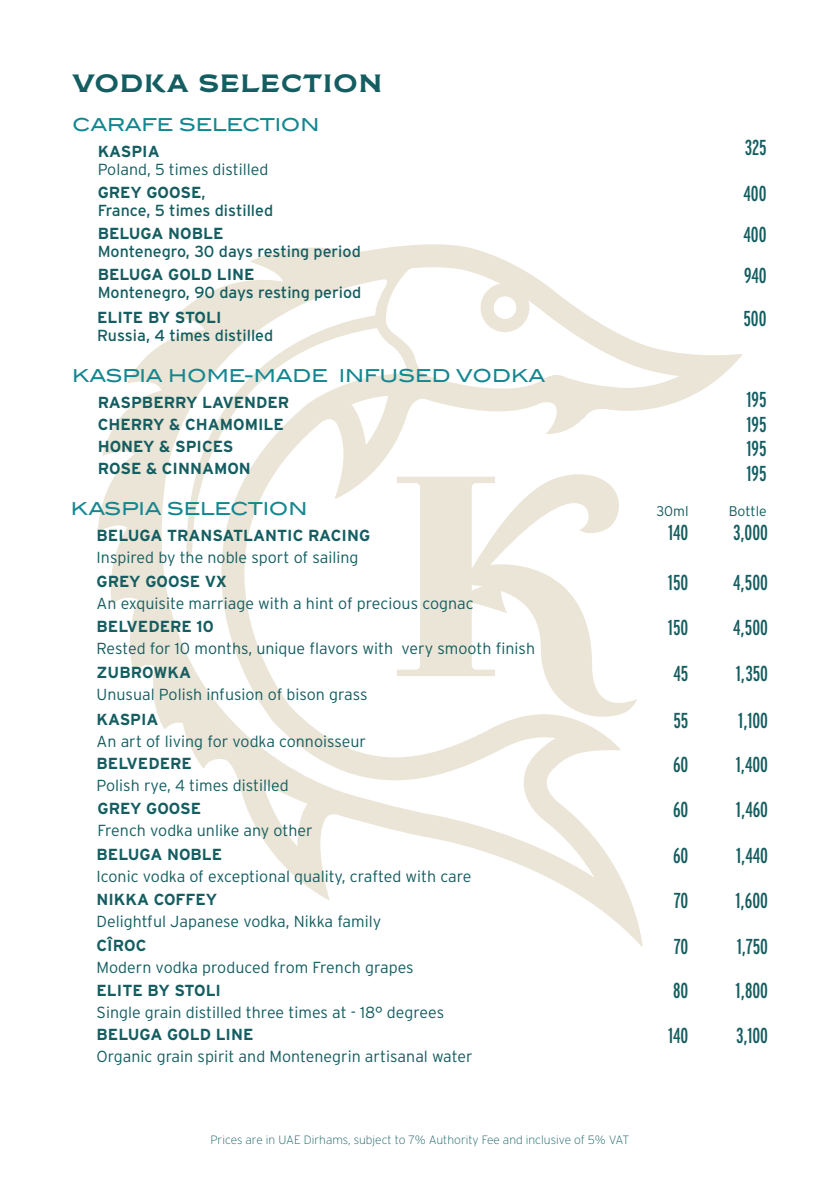
<style>
.page{position:relative;width:840px;height:1191px;background:#fff}
.page>*{position:absolute;margin:0;border:0;box-sizing:border-box;transform-origin:0 0}
.t1{font:24px "FM Bolyar Pro 900";color:#145d60}
.t2{font:21.6px "Interstate Regular Comp";color:#145d60}
.t3{font:500 17.8px "Blair ITC";letter-spacing:-.01em;color:#138791}
.t4{font:300 16px "Interstate";color:#145d60}
.t5{font:700 16px "Interstate";color:#145d60}
.t6{font:16px "Interstate";color:#145d60}
.t7{font:300 14px "Interstate";letter-spacing:-.005em;color:#145d60}
.t8{font:200 12px "Interstate";color:#145d60}
.s1{font-weight:400}
</style>
<div class="page">
<svg style="left:98px;top:244px;width:643px;height:702px"></svg>
<svg style="left:396px;top:474px;width:240px;height:242px"></svg>
<p class="t1" style="left:72px;top:67px;width:311px">VODKA SELECTION</p>
<p class="t3" style="left:72px;top:114px;width:249px">CARAFE SELECTION</p>
<p class="t5" style="left:98px;top:142px;width:64px">KASPIA</p>
<p class="t4" style="left:98px;top:160px;width:172px">Poland, 5 times distilled</p>
<p class="t5" style="left:98px;top:183px;width:109px">GREY GOOSE<span class="s1">,</span></p>
<p class="t6" style="left:98px;top:201px;width:177px">France, 5 times distilled</p>
<p class="t5" style="left:98px;top:225px;width:127px">BELUGA NOBLE</p>
<p class="t6" style="left:98px;top:243px;width:264px">Montenegro, 30 days resting period</p>
<p class="t5" style="left:98px;top:266px;width:158px">BELUGA GOLD LINE</p>
<p class="t6" style="left:98px;top:283px;width:265px">Montenegro, 90 days resting period</p>
<p class="t5" style="left:97px;top:308px;width:126px">ELITE BY STOLI</p>
<p class="t6" style="left:97px;top:326px;width:178px">Russia, 4 times distilled</p>
<p class="t3" style="left:72px;top:365px;width:474px">KASPIA HOME-MADE INFUSED VODKA</p>
<p class="t5" style="left:98px;top:393px;width:193px">RASPBERRY LAVENDER</p>
<p class="t5" style="left:98px;top:415px;width:187px">CHERRY &amp; CHAMOMILE</p>
<p class="t5" style="left:98px;top:437px;width:137px">HONEY &amp; SPICES</p>
<p class="t5" style="left:98px;top:459px;width:155px">ROSE &amp; CINNAMON</p>
<p class="t3" style="left:71px;top:498px;width:238px">KASPIA SELECTION</p>
<p class="t5" style="left:96px;top:526px;width:275px">BELUGA TRANSATLANTIC RACING</p>
<p class="t4" style="left:96px;top:548px;width:263px">Inspired by the noble sport of sailing</p>
<p class="t5" style="left:96px;top:572px;width:132px">GREY GOOSE VX</p>
<p class="t4" style="left:96px;top:594px;width:378px">An exquisite marriage with a hint of precious cognac</p>
<p class="t5" style="left:96px;top:617px;width:119px">BELVEDERE 10</p>
<p class="t4" style="left:96px;top:639px;width:440px">Rested for 10 months, unique flavors with very smooth finish</p>
<p class="t5" style="left:96px;top:663px;width:96px">ZUBROWKA</p>
<p class="t4" style="left:96px;top:685px;width:272px">Unusual Polish infusion of bison grass</p>
<p class="t5" style="left:96px;top:710px;width:64px">KASPIA</p>
<p class="t4" style="left:96px;top:732px;width:271px">An art of living for vodka connoisseur</p>
<p class="t5" style="left:96px;top:754px;width:97px">BELVEDERE</p>
<p class="t4" style="left:96px;top:776px;width:193px">Polish rye, 4 times distilled</p>
<p class="t5" style="left:97px;top:799px;width:105px">GREY GOOSE</p>
<p class="t4" style="left:97px;top:821px;width:217px">French vodka unlike any other</p>
<p class="t5" style="left:96px;top:845px;width:127px">BELUGA NOBLE</p>
<p class="t4" style="left:96px;top:867px;width:376px">Iconic vodka of exceptional quality, crafted with care</p>
<p class="t5" style="left:96px;top:890px;width:122px">NIKKA COFFEY</p>
<p class="t4" style="left:96px;top:912px;width:286px">Delightful Japanese vodka, Nikka family</p>
<p class="t5" style="left:96px;top:936px;width:51px">CÎROC</p>
<p class="t4" style="left:96px;top:958px;width:318px">Modern vodka produced from French grapes</p>
<p class="t5" style="left:96px;top:981px;width:126px">ELITE BY STOLI</p>
<p class="t4" style="left:96px;top:1003px;width:349px">Single grain distilled three times at - 18° degrees</p>
<p class="t5" style="left:96px;top:1025px;width:158px">BELUGA GOLD LINE</p>
<p class="t4" style="left:96px;top:1047px;width:377px">Organic grain spirit and Montenegrin artisanal water</p>
<p class="t2" style="left:744px;top:136px;width:23px">325</p>
<p class="t2" style="left:743px;top:181px;width:25px">400</p>
<p class="t2" style="left:743px;top:223px;width:25px">400</p>
<p class="t2" style="left:743px;top:263px;width:24px">940</p>
<p class="t2" style="left:743px;top:306px;width:25px">500</p>
<p class="t2" style="left:746px;top:387px;width:22px">195</p>
<p class="t2" style="left:746px;top:412px;width:22px">195</p>
<p class="t2" style="left:746px;top:436px;width:22px">195</p>
<p class="t2" style="left:746px;top:461px;width:22px">195</p>
<p class="t7" style="left:656px;top:503px;width:34px">30ml</p>
<p class="t7" style="left:728px;top:503px;width:39px">Bottle</p>
<p class="t2" style="left:667px;top:520px;width:22px">140</p>
<p class="t2" style="left:732px;top:520px;width:36px">3,000</p>
<p class="t2" style="left:667px;top:570px;width:22px">150</p>
<p class="t2" style="left:732px;top:570px;width:36px">4,500</p>
<p class="t2" style="left:667px;top:615px;width:22px">150</p>
<p class="t2" style="left:732px;top:615px;width:36px">4,500</p>
<p class="t2" style="left:673px;top:661px;width:16px">45</p>
<p class="t2" style="left:735px;top:661px;width:34px">1,350</p>
<p class="t2" style="left:673px;top:708px;width:17px">55</p>
<p class="t2" style="left:737px;top:708px;width:31px">1,100</p>
<p class="t2" style="left:672px;top:752px;width:17px">60</p>
<p class="t2" style="left:735px;top:752px;width:34px">1,400</p>
<p class="t2" style="left:672px;top:797px;width:17px">60</p>
<p class="t2" style="left:735px;top:797px;width:34px">1,460</p>
<p class="t2" style="left:672px;top:843px;width:17px">60</p>
<p class="t2" style="left:735px;top:843px;width:33px">1,440</p>
<p class="t2" style="left:673px;top:888px;width:16px">70</p>
<p class="t2" style="left:735px;top:888px;width:34px">1,600</p>
<p class="t2" style="left:673px;top:934px;width:16px">70</p>
<p class="t2" style="left:736px;top:934px;width:33px">1,750</p>
<p class="t2" style="left:672px;top:979px;width:17px">80</p>
<p class="t2" style="left:735px;top:979px;width:34px">1,800</p>
<p class="t2" style="left:667px;top:1023px;width:22px">140</p>
<p class="t2" style="left:735px;top:1023px;width:34px">3,100</p>
<p class="t8" style="left:210px;top:1133px;width:420px">Prices are in UAE Dirhams, subject to 7% Authority Fee and inclusive of 5% VAT</p>
</div>
